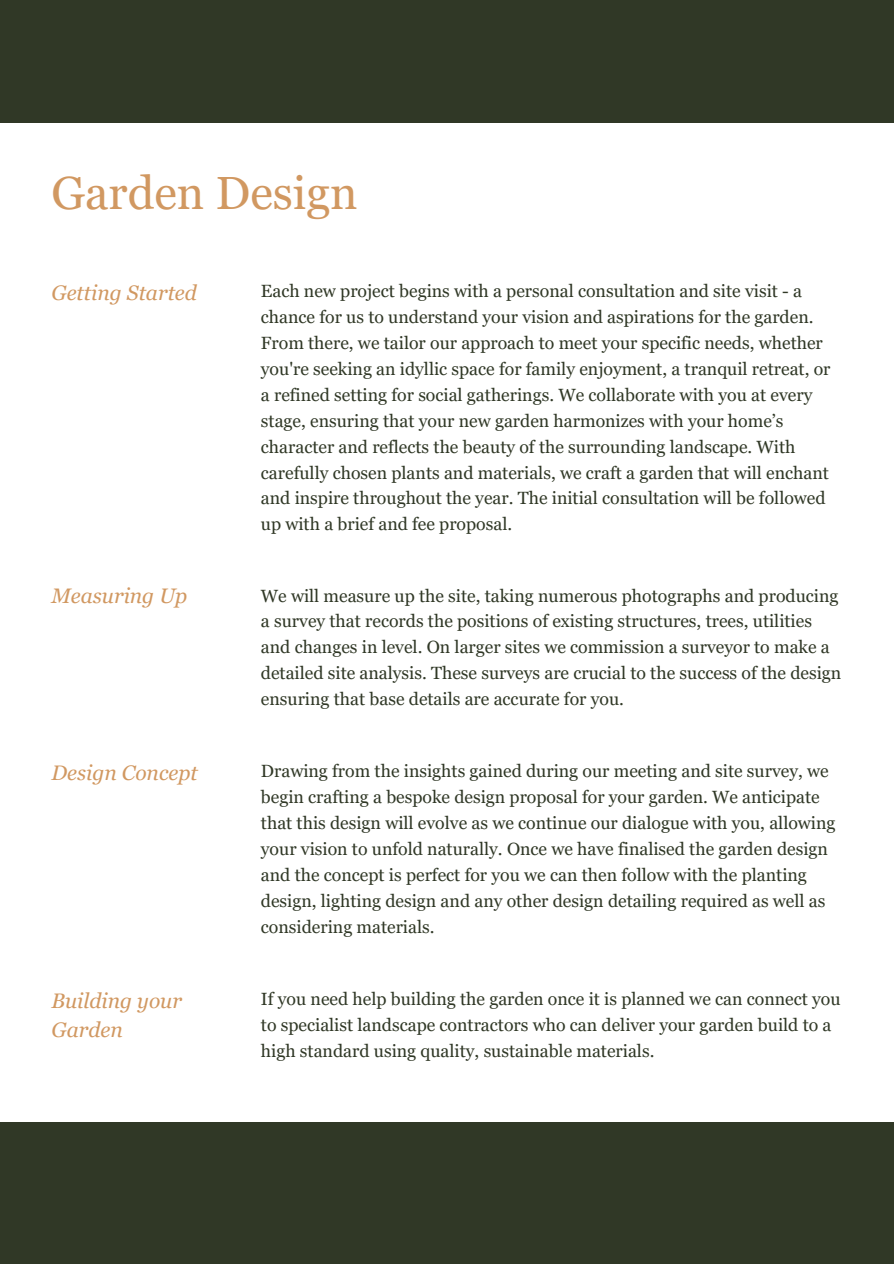
<style>
.page{position:relative;width:894px;height:1264px;background:#fff}
.page>*{position:absolute;margin:0;border:0;box-sizing:border-box;transform-origin:0 0}
.t1{font:46.5px "Georgia Pro";color:#d19861}
.t2{font:italic 21px/29.2px "Georgia Pro";color:#d19861}
.t3{font:17.7px/25.8px "Georgia Pro";color:#303826}
</style>
<div class="page">
<div style="left:0;top:0;width:893px;height:1263px;background:#303826"></div>
<div style="left:0;top:123px;width:893px;height:998px;background:#fff"></div>
<h1 class="t1" style="left:51px;top:166px;width:307px">Garden Design</h1>
<h2 class="t2" style="left:51px;top:278px;width:147px">Getting Started</h2>
<h2 class="t3" style="left:261px;top:278px;width:571px">Each new project begins with a personal consultation and site visit - a chance for us to understand your vision and aspirations for the garden.<br>From there, we tailor our approach to meet your specific needs, whether you're seeking an idyllic space for family enjoyment, a tranquil retreat, or a refined setting for social gatherings. We collaborate with you at every stage, ensuring that your new garden harmonizes with your home’s character and reflects the beauty of the surrounding landscape. With carefully chosen plants and materials, we craft a garden that will enchant and inspire throughout the year. The initial consultation will be followed up with a brief and fee proposal.</h2>
<h2 class="t2" style="left:51px;top:581px;width:137px">Measuring Up</h2>
<p class="t3" style="left:261px;top:582px;width:581px">We will measure up the site, taking numerous photographs and producing a survey that records the positions of existing structures, trees, utilities and changes in level. On larger sites we commission a surveyor to make a detailed site analysis. These surveys are crucial to the success of the design ensuring that base details are accurate for you.</p>
<p class="t2" style="left:51px;top:758px;width:148px">Design Concept</p>
<p class="t3" style="left:261px;top:758px;width:576px">Drawing from the insights gained during our meeting and site survey, we begin crafting a bespoke design proposal for your garden. We anticipate that this design will evolve as we continue our dialogue with you, allowing your vision to unfold naturally. Once we have finalised the garden design and the concept is perfect for you we can then follow with the planting design, lighting design and any other design detailing required as well as considering materials.</p>
<p class="t2" style="left:51px;top:985px;width:132px">Building your<br>Garden</p>
<p class="t3" style="left:261px;top:985px;width:581px">If you need help building the garden once it is planned we can connect you to specialist landscape contractors who can deliver your garden build to a high standard using quality, sustainable materials.</p>
</div>
